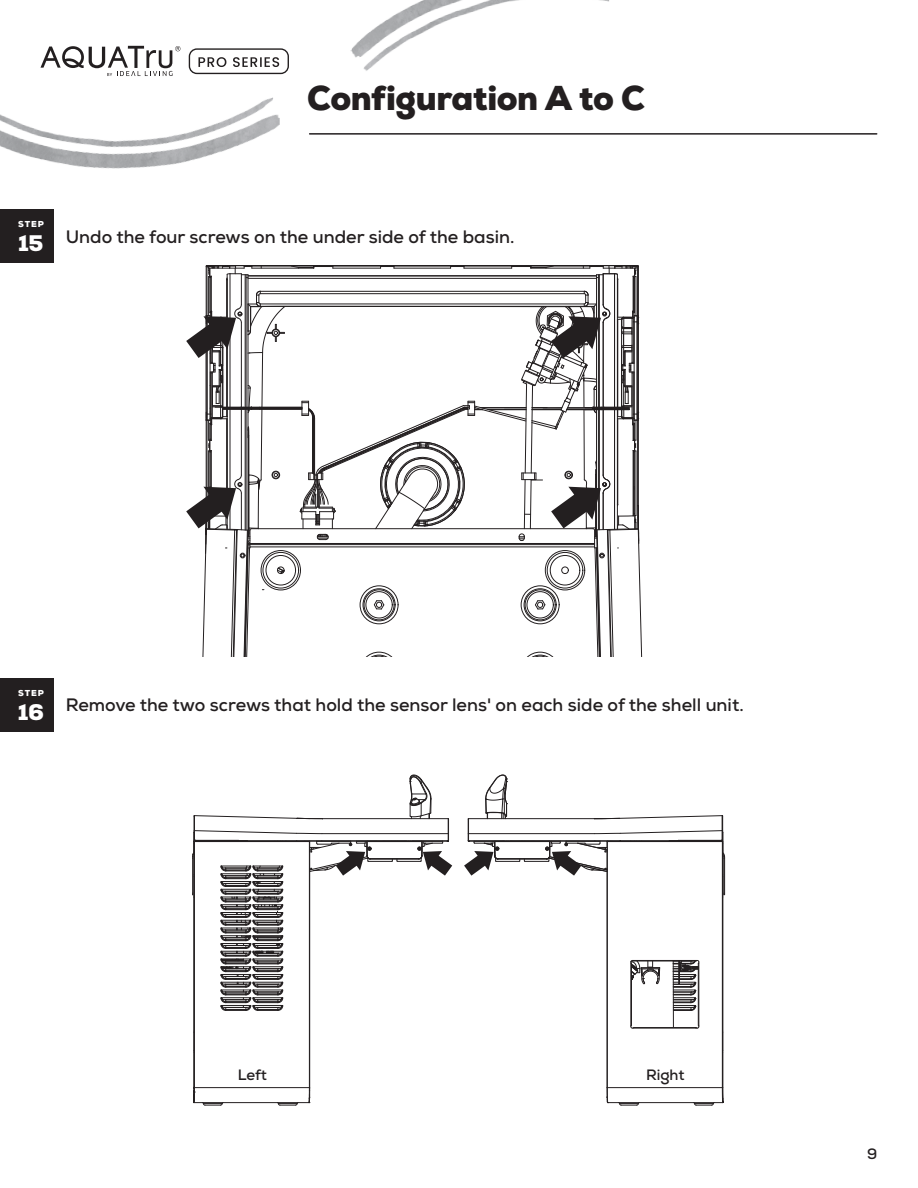
<style>
.page{position:relative;width:918px;height:1188px;background:#fff}
.page>*{position:absolute;margin:0;border:0;box-sizing:border-box;transform-origin:0 0}
.body_plain{font:900 34.5px "Nexa";letter-spacing:-.015em;color:#231f20}
.t1{font:900 22.5px "Nexa";color:#fff}
.t2{font:700 18px "Nexa";color:#231f20}
.t3{font:700 15px "Nexa";color:#231f20}
.t4{font:900 8.55px "Nexa";letter-spacing:.1em;color:#fff}
</style>
<div class="page">
<hr style="left:310px;top:133px;width:567px;height:2px;background:#231f20">
<img style="left:350px;top:0;width:259px;height:71px">
<img style="left:0;top:97px;width:280px;height:72px">
<svg style="left:189px;top:48px;width:100px;height:26px"></svg>
<svg style="left:41px;top:46px;width:139px;height:30px"></svg>
<div style="left:0;top:209px;width:54px;height:54px;background:#231f20"></div>
<div style="left:0;top:678px;width:54px;height:54px;background:#231f20"></div>
<hr style="left:194px;top:1102px;width:115px;height:1px;background:#231f20">
<hr style="left:194px;top:1087px;width:116px;height:1px;background:#231f20">
<hr style="left:194px;top:842px;width:1px;height:246px;background:#231f20">
<hr style="left:309px;top:842px;width:1px;height:246px;background:#231f20">
<hr style="left:608px;top:1102px;width:115px;height:1px;background:#231f20">
<hr style="left:607px;top:1087px;width:116px;height:1px;background:#231f20">
<hr style="left:632px;top:1028px;width:65px;height:1px;background:#231f20">
<hr style="left:634px;top:1027px;width:62px;height:1px;background:#231f20">
<hr style="left:607px;top:842px;width:1px;height:246px;background:#231f20">
<hr style="left:631px;top:964px;width:1px;height:61px;background:#231f20">
<hr style="left:673px;top:961px;width:1px;height:67px;background:#231f20">
<hr style="left:698px;top:963px;width:1px;height:62px;background:#231f20">
<hr style="left:699px;top:962px;width:1px;height:65px;background:#231f20">
<hr style="left:722px;top:842px;width:1px;height:246px;background:#231f20">
<hr style="left:723px;top:1052px;width:1px;height:36px;background:#231f20">
<hr style="left:723px;top:898px;width:1px;height:133px;background:#231f20">
<svg style="left:202px;top:1102px;width:21px;height:4px"></svg>
<svg style="left:277px;top:1102px;width:21px;height:4px"></svg>
<svg style="left:618px;top:1102px;width:21px;height:4px"></svg>
<svg style="left:693px;top:1102px;width:21px;height:4px"></svg>
<svg style="left:309px;top:1088px;width:2px;height:15px"></svg>
<svg style="left:607px;top:1087px;width:2px;height:16px"></svg>
<svg style="left:193px;top:1087px;width:2px;height:16px"></svg>
<svg style="left:722px;top:1087px;width:2px;height:16px"></svg>
<svg style="left:723px;top:1031px;width:1px;height:21px"></svg>
<svg style="left:186px;top:134px;width:539px;height:877px"></svg>
<p class="body_plain" style="left:307px;top:76px;width:339px">Configuration A to C</p>
<p class="t4" style="left:18px;top:219px;width:27px">STEP</p>
<p class="t1" style="left:18px;top:229px;width:27px">15</p>
<p class="t2" style="left:66px;top:225px;width:450px">Undo the four screws on the under side of the basin.</p>
<p class="t4" style="left:18px;top:687px;width:27px">STEP</p>
<p class="t1" style="left:18px;top:698px;width:28px">16</p>
<p class="t2" style="left:66px;top:694px;width:679px">Remove the two screws that hold the sensor lens' on each side of the shell unit.</p>
<p class="t3" style="left:238px;top:1065px;width:31px">Left</p>
<p class="t3" style="left:646px;top:1065px;width:40px">Right</p>
<p class="t3" style="left:867px;top:1144px;width:12px">9</p>
</div>
